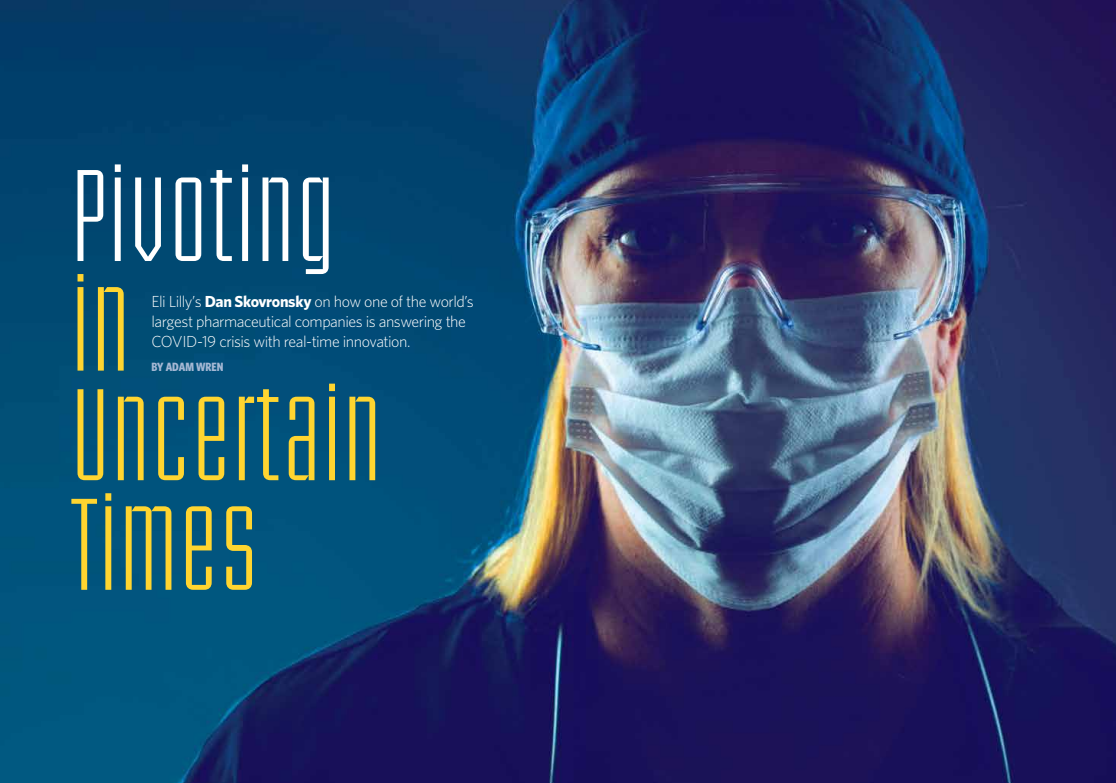
<style>
.page{position:relative;width:1116px;height:783px;background:#fff}
.page>*{position:absolute;margin:0;border:0;box-sizing:border-box;transform-origin:0 0}
.t1{font:condensed 109.6px/109.6px "Briem Akademi Std";letter-spacing:.02em;color:#ffd530}
.t2{font:condensed 109.6px "Briem Akademi Std";letter-spacing:.02em;color:#fff}
.t3{font:300 16px/20px "Whitney";letter-spacing:-.03em;color:#fff}
.t4{font:700 12px "Whitney Condensed";color:#a5b8d4}
.s1{font-weight:700}
</style>
<div class="page">
<img style="left:0;top:0;width:1116px;height:783px">
<h1 class="t2" style="left:71px;top:157px;width:265px">Pivoting</h1>
<h1 class="t1" style="left:71px;top:270px;width:312px">in<br>Uncertain<br>Times</h1>
<p class="t3" style="left:152px;top:291px;width:324px">Eli Lilly’s <span class="s1">Dan Skovronsky</span> on how one of the world’s largest pharmaceutical companies is answering the<br>COVID-19 crisis with real-time innovation.</p>
<p class="t4" style="left:152px;top:360px;width:74px">BY ADAM WREN</p>
</div>
